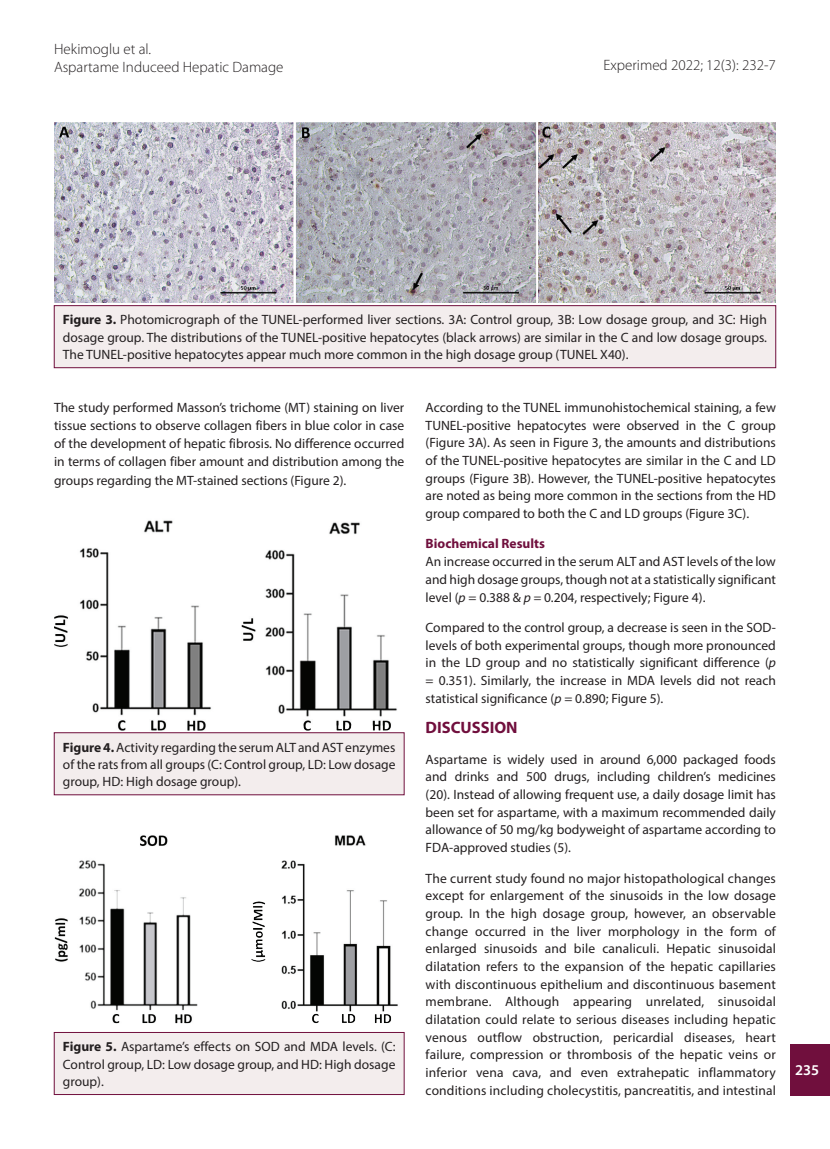
<style>
.page{position:relative;width:830px;height:1149px;background:#fff}
.page>*{position:absolute;margin:0;border:0;box-sizing:border-box;transform-origin:0 0}
.t1{font:700 16.5px "Myriad Pro";color:#700f3d}
.t2{font:300 15px/18px "Myriad Pro";color:#231f20}
.t3{font:600 15px "Myriad Pro";color:#fff}
.t4{font:13.5px/17.7px "Myriad Pro";color:#231f20;text-align:justify}
.t5{font:700 13.5px "Myriad Pro";color:#700f3d}
.s1{font-weight:700}
.s2{font-style:italic}
</style>
<div class="page">
<div style="left:790px;top:1043px;width:39px;height:52px;background:#700f3d"></div>
<img style="left:54px;top:835px;width:344px;height:189px">
<div style="left:54px;top:1032px;width:350px;height:62px;background:#f3eded"></div>
<div style="left:54px;top:1031px;width:350px;height:63px;border:1px solid #700f3d"></div>
<img style="left:54px;top:520px;width:343px;height:211px">
<div style="left:54px;top:732px;width:350px;height:62px;background:#f3eded"></div>
<div style="left:54px;top:732px;width:350px;height:62px;border:1px solid #700f3d"></div>
<div style="left:54px;top:305px;width:721px;height:62px;background:#f3eded"></div>
<div style="left:54px;top:305px;width:721px;height:63px;border:1px solid #700f3d"></div>
<img style="left:54px;top:122px;width:721px;height:181px">
<p class="t2" style="left:54px;top:40px;width:231px">Hekimoglu et al.<br>Aspartame Induceed Hepatic Damage</p>
<p class="t2" style="left:603px;top:55px;width:174px">Experimed 2022; 12(3): 232-7</p>
<p class="t4" style="left:63px;top:311px;width:705px;line-height:17.2px"><span class="s1">Figure 3.</span> Photomicrograph of the TUNEL-performed liver sections. 3A: Control group, 3B: Low dosage group, and 3C: High dosage group. The distributions of the TUNEL-positive hepatocytes (black arrows) are similar in the C and low dosage groups.<br>The TUNEL-positive hepatocytes appear much more common in the high dosage group (TUNEL X40).</p>
<p class="t4" style="left:54px;top:398px;width:351px;line-height:18.1px">The study performed Masson’s trichome (MT) staining on liver tissue sections to observe collagen fibers in blue color in case of the development of hepatic fibrosis. No difference occurred in terms of collagen fiber amount and distribution among the groups regarding the MT-stained sections (Figure 2).</p>
<p class="t4" style="left:425px;top:398px;width:351px">According to the TUNEL immunohistochemical staining, a few TUNEL-positive hepatocytes were observed in the C group (Figure 3A). As seen in Figure 3, the amounts and distributions of the TUNEL-positive hepatocytes are similar in the C and LD groups (Figure 3B). However, the TUNEL-positive hepatocytes are noted as being more common in the sections from the HD group compared to both the C and LD groups (Figure 3C).</p>
<p class="t5" style="left:425px;top:535px;width:121px">Biochemical Results</p>
<p class="t4" style="left:425px;top:552px;width:351px">An increase occurred in the serum ALT and AST levels of the low and high dosage groups, though not at a statistically significant level (<span class="s2">p</span> = 0.388 &amp; <span class="s2">p =</span> 0.204, respectively; Figure 4).</p>
<p class="t4" style="left:425px;top:618px;width:351px">Compared to the control group, a decrease is seen in the SOD&shy;levels of both experimental groups, though more pronounced in the LD group and no statistically significant difference (<span class="s2">p </span>= 0.351). Similarly, the increase in MDA levels did not reach statistical significance (<span class="s2">p</span> = 0.890; Figure 5).</p>
<p class="t1" style="left:425px;top:716px;width:93px">DISCUSSION</p>
<p class="t4" style="left:425px;top:749px;width:351px">Aspartame is widely used in around 6,000 packaged foods and drinks and 500 drugs, including children’s medicines (20). Instead of allowing frequent use, a daily dosage limit has been set for aspartame, with a maximum recommended daily allowance of 50 mg/kg bodyweight of aspartame according to FDA-approved studies (5).</p>
<p class="t4" style="left:425px;top:868px;width:351px">The current study found no major histopathological changes except for enlargement of the sinusoids in the low dosage group. In the high dosage group, however, an observable change occurred in the liver morphology in the form of enlarged sinusoids and bile canaliculi. Hepatic sinusoidal dilatation refers to the expansion of the hepatic capillaries with discontinuous epithelium and discontinuous basement membrane. Although appearing unrelated, sinusoidal dilatation could relate to serious diseases including hepatic venous outflow obstruction, pericardial diseases, heart failure, compression or thrombosis of the hepatic veins or inferior vena cava, and even extrahepatic inflammatory conditions including cholecystitis, pancreatitis, and intestinal</p>
<p class="t4" style="left:63px;top:738px;width:334px;line-height:17.2px"><span class="s1">Figure 4.</span> Activity regarding the serum ALT and AST enzymes of the rats from all groups (C: Control group, LD: Low dosage group, HD: High dosage group).</p>
<p class="t4" style="left:63px;top:1037px;width:334px;line-height:17.2px"><span class="s1">Figure 5.</span> Aspartame’s effects on SOD and MDA levels. (C:<br>Control group, LD: Low dosage group, and HD: High dosage group).</p>
<p class="t3" style="left:794px;top:1060px;width:26px">235</p>
</div>
